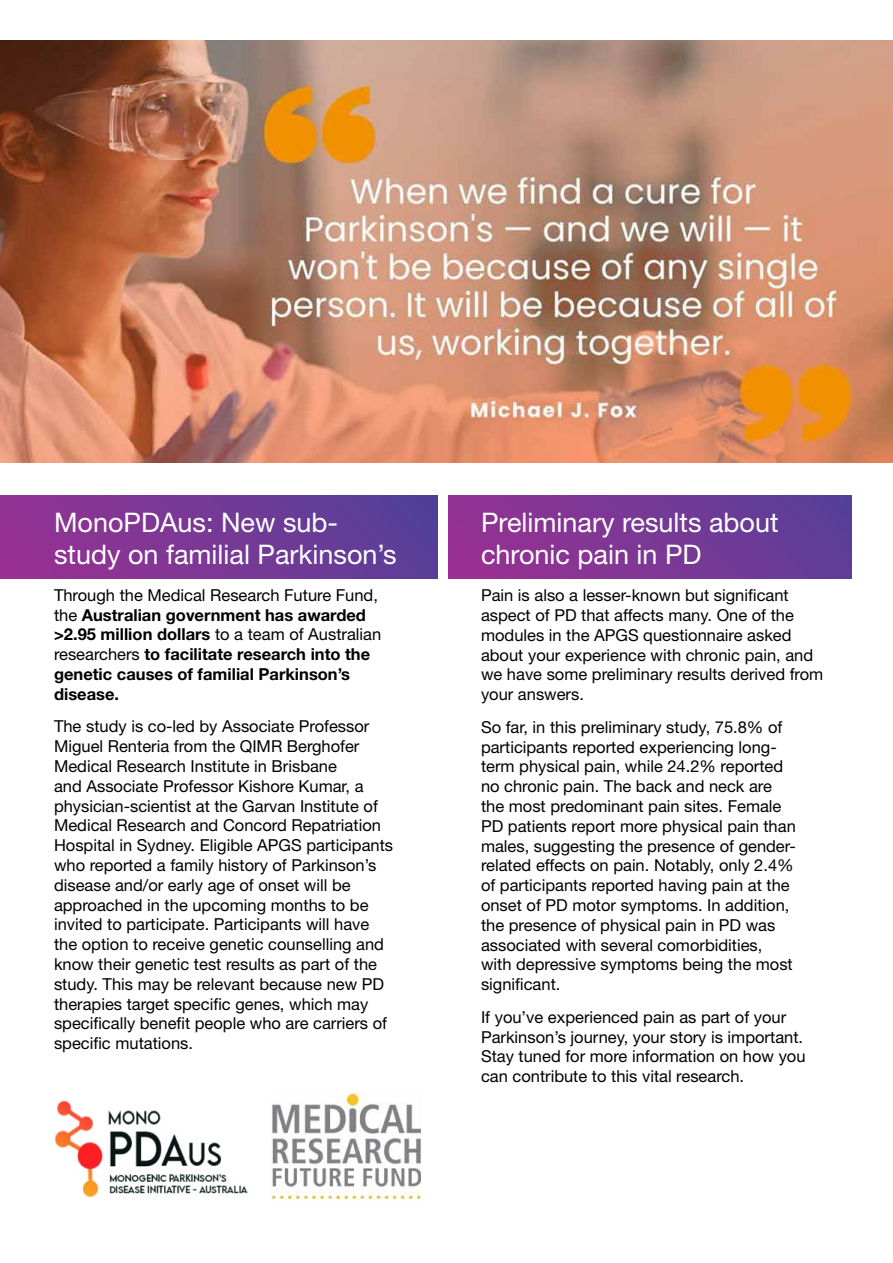
<style>
.page{position:relative;width:893px;height:1263px;background:#fff}
.page>*{position:absolute;margin:0;border:0;box-sizing:border-box;transform-origin:0 0}
.t1{font:27px/32.4px "Helvetica Neue LT Std";color:#fff}
.t2{font:16.5px/19.8px "Helvetica Neue LT Std";color:#000}
.t3{font:700 16.5px/19.8px "Helvetica Neue LT Std";color:#000}
.s1{font-weight:400}
</style>
<div class="page">
<div style="left:0;top:495px;width:438px;height:84px;background:linear-gradient(to right,#973192,#554099)"></div>
<div style="left:449px;top:496px;width:403px;height:83px;background:linear-gradient(to right,#983192,#5b3f98)"></div>
<img style="left:54px;top:1100px;width:194px;height:98px">
<img style="left:271px;top:1091px;width:150px;height:109px">
<img style="left:0;top:41px;width:893px;height:421px">
<h1 class="t1" style="left:54px;top:505px;width:344px">MonoPDAus: New sub&shy;study on familial Parkinson’s</h1>
<p class="t3" style="left:54px;top:585px;width:329px"><span class="s1">Through the Medical Research Future Fund, the</span> Australian government has awarded &gt;2.95 million dollars <span class="s1">to a team of Australian researchers</span> to facilitate research into the genetic causes of familial Parkinson’s disease.</p>
<p class="t2" style="left:54px;top:716px;width:341px">The study is co-led by Associate Professor Miguel Renteria from the QIMR Berghofer Medical Research Institute in Brisbane<br>and Associate Professor Kishore Kumar, a physician-scientist at the Garvan Institute of Medical Research and Concord Repatriation Hospital in Sydney. Eligible APGS participants who reported a family history of Parkinson’s disease and/or early age of onset will be approached in the upcoming months to be invited to participate. Participants will have the option to receive genetic counselling and know their genetic test results as part of the study. This may be relevant because new PD therapies target specific genes, which may specifically benefit people who are carriers of specific mutations.</p>
<h1 class="t1" style="left:481px;top:506px;width:299px">Preliminary results about chronic pain in PD</h1>
<p class="t2" style="left:481px;top:585px;width:344px">Pain is also a lesser-known but significant aspect of PD that affects many. One of the modules in the APGS questionnaire asked about your experience with chronic pain, and we have some preliminary results derived from your answers.</p>
<p class="t2" style="left:481px;top:717px;width:316px">So far, in this preliminary study, 75.8% of participants reported experiencing long&shy;term physical pain, while 24.2% reported no chronic pain. The back and neck are the most predominant pain sites. Female PD patients report more physical pain than males, suggesting the presence of gender&shy;related effects on pain. Notably, only 2.4% of participants reported having pain at the onset of PD motor symptoms. In addition, the presence of physical pain in PD was associated with several comorbidities, with depressive symptoms being the most significant.</p>
<p class="t2" style="left:481px;top:1007px;width:326px">If you’ve experienced pain as part of your Parkinson’s journey, your story is important.<br>Stay tuned for more information on how you can contribute to this vital research.</p>
</div>
